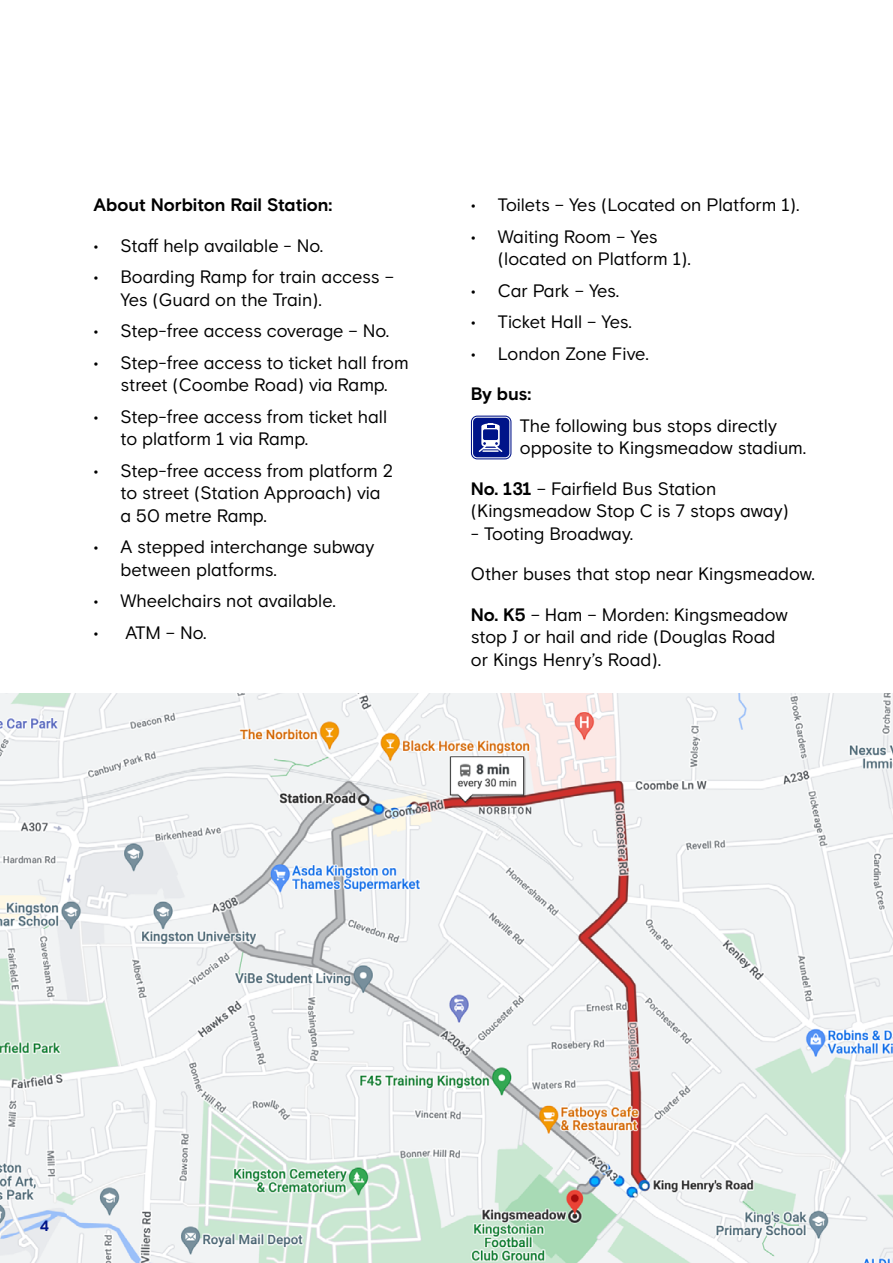
<style>
.page{position:relative;width:893px;height:1263px;background:#fff}
.page>*{position:absolute;margin:0;border:0;box-sizing:border-box;transform-origin:0 0}
.t1{font:18px/22.5px "Chelsea Basis";letter-spacing:-.005em;color:#000}
.t2{font:700 18px "Chelsea Basis";color:#000}
.t3{font:700 15px "Chelsea Basis";color:#001489}
.s1{font-weight:700}
</style>
<div class="page">
<svg style="left:471px;top:416px;width:40px;height:43px;background:#4453a8"></svg>
<img style="left:0;top:693px;width:893px;height:570px">
<p class="t2" style="left:94px;top:195px;width:240px">About Norbiton Rail Station:</p>
<p class="t1" style="left:94px;top:235px;width:231px">• Staff help available - No.</p>
<p class="t1" style="left:121px;top:266px;width:275px;text-indent:-27px">• Boarding Ramp for train access –<br>Yes (Guard on the Train).</p>
<p class="t1" style="left:94px;top:320px;width:297px">• Step-free access coverage – No.</p>
<p class="t1" style="left:94px;top:352px;width:317px;text-align:center">• Step-free access to ticket hall from street (Coombe Road) via Ramp.</p>
<p class="t1" style="left:121px;top:406px;width:268px;text-indent:-27px">• Step-free access from ticket hall to platform 1 via Ramp.</p>
<p class="t1" style="left:121px;top:460px;width:274px;text-indent:-27px">• Step-free access from platform 2 to street (Station Approach) via a 50 metre Ramp.</p>
<p class="t1" style="left:121px;top:536px;width:255px;text-indent:-27px">• A stepped interchange subway between platforms.</p>
<p class="t1" style="left:94px;top:590px;width:244px">• Wheelchairs not available.</p>
<p class="t1" style="left:94px;top:622px;width:115px">• ATM – No.</p>
<p class="t1" style="left:471px;top:194px;width:330px">• Toilets – Yes (Located on Platform 1).</p>
<p class="t1" style="left:498px;top:226px;width:195px;text-indent:-27px">• Waiting Room – Yes (located on Platform 1).</p>
<p class="t1" style="left:471px;top:280px;width:150px">• Car Park – Yes.</p>
<p class="t1" style="left:471px;top:311px;width:162px">• Ticket Hall – Yes.</p>
<p class="t1" style="left:471px;top:343px;width:179px">• London Zone Five.</p>
<p class="t2" style="left:471px;top:384px;width:62px">By bus:</p>
<p class="t1" style="left:520px;top:415px;width:288px">The following bus stops directly opposite to Kingsmeadow stadium.</p>
<p class="t1" style="left:471px;top:478px;width:319px"><span class="s1">No. 131</span> – Fairfield Bus Station (Kingsmeadow Stop C is 7 stops away)</p>
<p class="t1" style="left:471px;top:523px;width:164px">- Tooting Broadway.</p>
<p class="t1" style="left:471px;top:563px;width:345px">Other buses that stop near Kingsmeadow.</p>
<p class="t1" style="left:471px;top:604px;width:318px"><span class="s1">No. K5</span> – Ham – Morden: Kingsmeadow stop J or hail and ride (Douglas Road or Kings Henry’s Road).</p>
<p class="t3" style="left:40px;top:1217px;width:11px">4</p>
</div>
